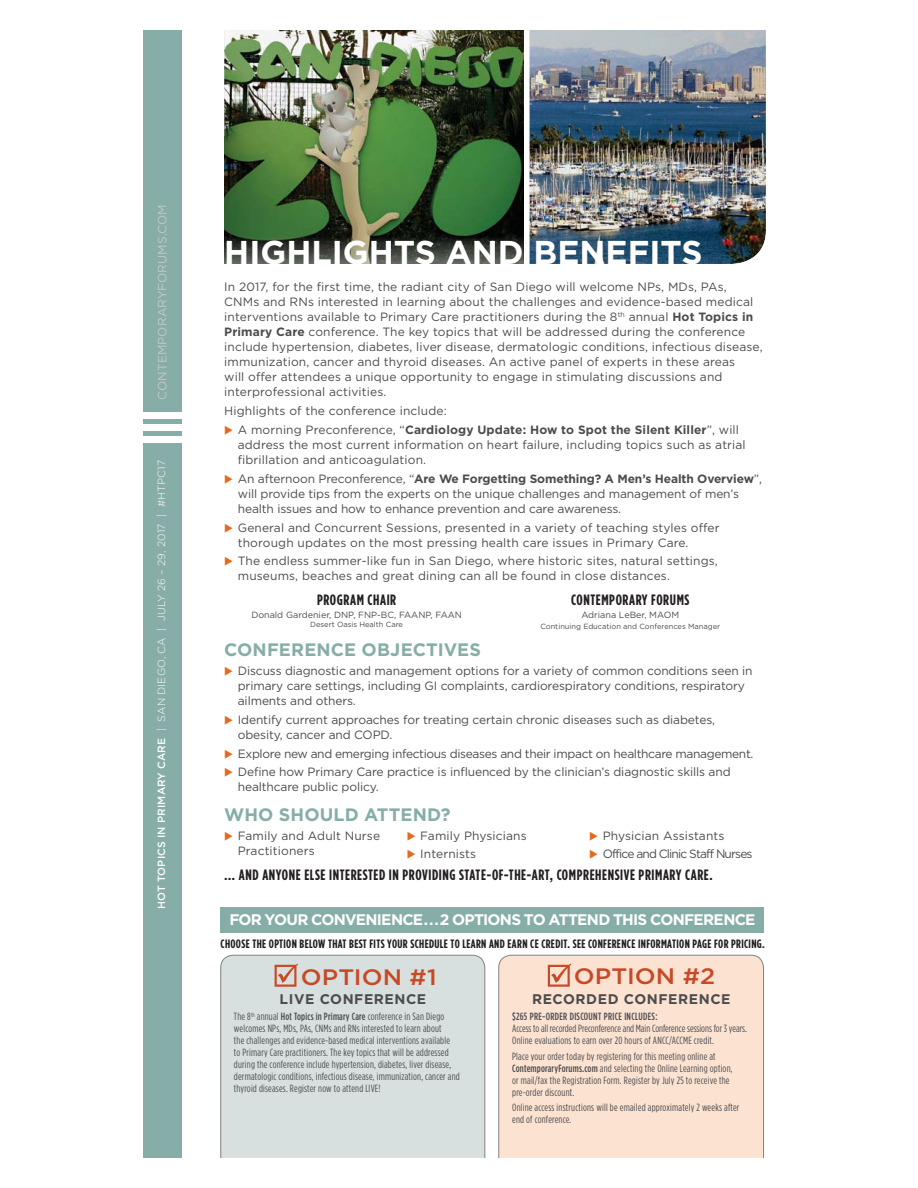
<style>
.page{position:relative;width:918px;height:1188px;background:#fff}
.page>*{position:absolute;margin:0;border:0;box-sizing:border-box;transform-origin:0 0}
.t1{font:700 33px "Gotham";color:#fff}
.t2{font:500 22.35px "Gotham";letter-spacing:.005em;color:#c84927;scale:1.1 1}
.t3{font:700 18px "Gotham";letter-spacing:.005em;color:#86ada7}
.t4{font:700 15.3px "Gotham";letter-spacing:-.05em;color:#fff}
.t5{font:700 15px "Gotham Condensed";letter-spacing:.04em;color:#231f20}
.t6{font:700 13.95px "Gotham";letter-spacing:.04em;color:#4c4c4e}
.t7{font:700 12.15px "Gotham Condensed";letter-spacing:.03em;color:#231f20}
.t8{font:12px/15px "Gotham";letter-spacing:.01em;color:#4c4c4e}
.t9{font:12px/15px "Gotham";letter-spacing:-.01em;color:#4c4c4e}
.t10{font:12px/18.8px "Gotham";letter-spacing:-.03em;color:#4c4c4e}
.t11{font:12px/18.5px "Gotham";letter-spacing:-.07em;color:#4c4c4e}
.t12{font:12px "Gotham";letter-spacing:.01em;color:#c6c8ca}
.t13{font:10.5px/11.9px "Gotham Condensed";letter-spacing:.02em;color:#4c4c4e}
.t14{font:10.5px/12px "Gotham Condensed";color:#4c4c4e}
.t15{font:300 10.5px "Gotham";letter-spacing:.01em;color:#fff}
.t16{font:9px "Gotham";color:#4c4c4e}
.t17{font:7.5px "Gotham";color:#4c4c4e}
.s1{font-weight:500}
.s2{font-weight:700}
</style>
<div class="page">
<img style="left:224px;top:30px;width:300px;height:106px">
<img style="left:224px;top:136px;width:300px;height:128px">
<img style="left:529px;top:30px;width:237px;height:234px">
<div style="left:143px;top:30px;width:39px;height:1128px;background:#86ada7"></div>
<div style="left:143px;top:436px;width:40px;height:7px;background:#fff"></div>
<div style="left:143px;top:424px;width:40px;height:7px;background:#fff"></div>
<div style="left:143px;top:412px;width:40px;height:7px;background:#fff"></div>
<div style="left:221px;top:907px;width:543px;height:25px;background:#86ada7"></div>
<div style="left:220px;top:955px;width:265px;height:203px;background:#d7e0de"></div>
<div style="left:498px;top:955px;width:266px;height:203px;background:#fbe2d1"></div>
<svg style="left:275px;top:964px;width:23px;height:23px"></svg>
<svg style="left:548px;top:964px;width:23px;height:23px"></svg>
<p class="t12" style="left:158px;top:400px;width:197px;rotate:-90deg">CONTEMPORARYFORUMS.COM</p>
<p class="t15" style="left:158px;top:909px;width:450px;rotate:-90deg"><span class="s1">HOT TOPICS IN PRIMARY CARE</span> | SAN DIEGO, CA | JULY 26 – 29, 2017 | #HTPC17</p>
<p class="t1" style="left:224px;top:241px;width:480px">HIGHLIGHTS AND BENEFITS</p>
<p class="t8" style="left:224px;top:280px;width:540px">In 2017, for the first time, the radiant city of San Diego will welcome NPs, MDs, PAs, CNMs and RNs interested in learning about the challenges and evidence-based medical interventions available to Primary Care practitioners during the 8<sup>th</sup> annual <span class="s2">Hot Topics in Primary Care</span> conference. The key topics that will be addressed during the conference include hypertension, diabetes, liver disease, dermatologic conditions, infectious disease, immunization, cancer and thyroid diseases. An active panel of experts in these areas<br>will offer attendees a unique opportunity to engage in stimulating discussions and interprofessional activities.</p>
<p class="t8" style="left:238px;top:402px;width:503px;line-height:18.8px;text-indent:-13px">Highlights of the conference include:<br>A morning Preconference, “<span class="s2">Cardiology Update: How to Spot the Silent Killer</span>”, will</p>
<p class="t8" style="left:238px;top:438px;width:509px">address the most current information on heart failure, including topics such as atrial fibrillation and anticoagulation.</p>
<p class="t9" style="left:238px;top:472px;width:526px">An afternoon Preconference, “<span class="s2">Are We Forgetting Something? A Men’s Health Overview</span>”, will provide tips from the experts on the unique challenges and management of men’s health issues and how to enhance prevention and care awareness.</p>
<p class="t8" style="left:238px;top:521px;width:483px">General and Concurrent Sessions, presented in a variety of teaching styles offer thorough updates on the most pressing health care issues in Primary Care.</p>
<p class="t8" style="left:238px;top:554px;width:482px">The endless summer-like fun in San Diego, where historic sites, natural settings, museums, beaches and great dining can all be found in close distances.</p>
<p class="t5" style="left:317px;top:595px;width:81px">PROGRAM CHAIR</p>
<p class="t16" style="left:251px;top:611px;width:212px">Donald Gardenier, DNP, FNP-BC, FAANP, FAAN</p>
<p class="t17" style="left:310px;top:622px;width:94px">Desert Oasis Health Care</p>
<p class="t5" style="left:571px;top:595px;width:120px">CONTEMPORARY FORUMS</p>
<p class="t16" style="left:581px;top:611px;width:99px">Adriana LeBer, MAOM</p>
<p class="t17" style="left:540px;top:623px;width:181px">Continuing Education and Conferences Manager</p>
<p class="t3" style="left:224px;top:644px;width:258px">CONFERENCE OBJECTIVES</p>
<p class="t9" style="left:238px;top:664px;width:516px">Discuss diagnostic and management options for a variety of common conditions seen in primary care settings, including GI complaints, cardiorespiratory conditions, respiratory ailments and others.</p>
<p class="t9" style="left:238px;top:713px;width:479px">Identify current approaches for treating certain chronic diseases such as diabetes, obesity, cancer and COPD.</p>
<p class="t10" style="left:238px;top:745px;width:517px">Explore new and emerging infectious diseases and their impact on healthcare management.<br>Define how Primary Care practice is influenced by the clinician’s diagnostic skills and</p>
<p class="t9" style="left:238px;top:781px;width:142px">healthcare public policy.</p>
<p class="t3" style="left:224px;top:809px;width:228px">WHO SHOULD ATTEND?</p>
<p class="t8" style="left:238px;top:829px;width:144px">Family and Adult Nurse<br>Practitioners</p>
<p class="t8" style="left:420px;top:827px;width:108px;line-height:18.5px">Family Physicians<br>Internists</p>
<p class="t11" style="left:603px;top:827px;width:151px">Physician Assistants<br>Office and Clinic Staff Nurses</p>
<p class="t5" style="left:224px;top:869px;width:490px">… AND ANYONE ELSE INTERESTED IN PROVIDING STATE-OF-THE-ART, COMPREHENSIVE PRIMARY CARE.</p>
<p class="t4" style="left:229px;top:914px;width:528px">FOR YOUR CONVENIENCE...2 OPTIONS TO ATTEND THIS CONFERENCE</p>
<p class="t7" style="left:221px;top:939px;width:546px">CHOOSE THE OPTION BELOW THAT BEST FITS YOUR SCHEDULE TO LEARN AND EARN CE CREDIT. SEE CONFERENCE INFORMATION PAGE FOR PRICING.</p>
<p class="t2" style="left:301px;top:968px;width:125px">OPTION #1</p>
<p class="t2" style="left:574px;top:968px;width:130px">OPTION #2</p>
<p class="t6" style="left:280px;top:994px;width:148px">LIVE CONFERENCE</p>
<p class="t13" style="left:234px;top:1011px;width:227px">The 8<sup>th</sup> annual <span class="s1">Hot Topics in Primary Care</span> conference in San Diego welcomes NPs, MDs, PAs, CNMs and RNs interested to learn about<br>the challenges and evidence-based medical interventions available<br>to Primary Care practitioners. The key topics that will be addressed during the conference include hypertension, diabetes, liver disease, dermatologic conditions, infectious disease, immunization, cancer and thyroid diseases. Register now to attend LIVE!</p>
<p class="t6" style="left:532px;top:994px;width:200px">RECORDED CONFERENCE</p>
<p class="t14" style="left:512px;top:1011px;width:236px"><span class="s1">$265 PRE-ORDER DISCOUNT PRICE INCLUDES:<br></span>Access to all recorded Preconference and Main Conference sessions for 3 years.<br>Online evaluations to earn over 20 hours of ANCC/ACCME credit.</p>
<p class="t13" style="left:512px;top:1051px;width:222px">Place your order today by registering for this meeting online at <span class="s1">ContemporaryForums.com</span> and selecting the Online Learning option, or mail/fax the Registration Form. Register by July 25 to receive the pre-order discount.</p>
<p class="t13" style="left:512px;top:1102px;width:229px">Online access instructions will be emailed approximately 2 weeks after end of conference.</p>
</div>
